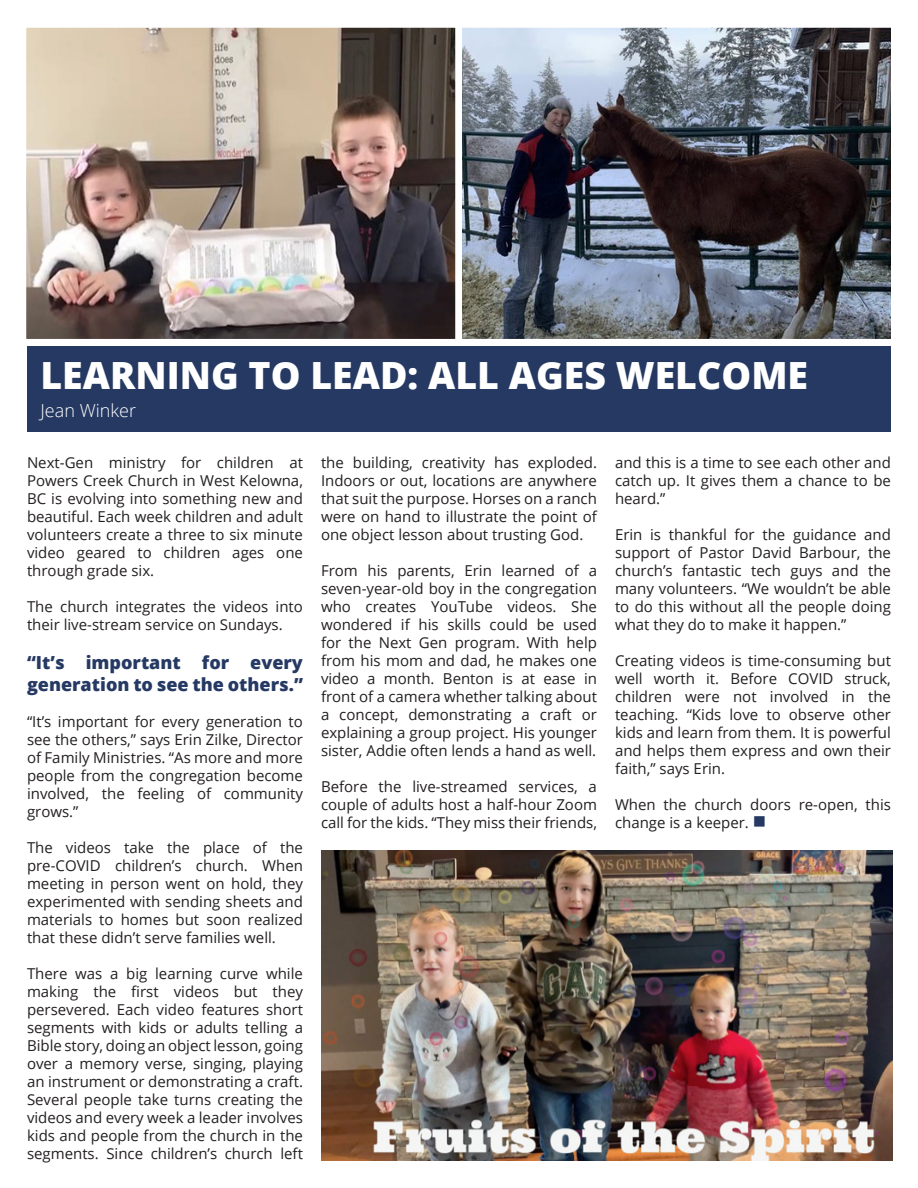
<style>
.page{position:relative;width:918px;height:1188px;background:#fff}
.page>*{position:absolute;margin:0;border:0;box-sizing:border-box;transform-origin:0 0}
.t1{font:800 37.5px "Open Sans";color:#fff}
.t2{font:800 18px/21.6px "Open Sans";color:#253963}
.t3{font:300 18px "Open Sans";color:#fff}
.t4{font:15px/18px "Open Sans";color:#231f20;text-align:justify}
.s1{color:#253963}
</style>
<div class="page">
<img style="left:321px;top:850px;width:571px;height:311px">
<img style="left:463px;top:29px;width:427px;height:309px">
<div style="left:459px;top:25px;width:435px;height:317px;border:3px solid #fff"></div>
<img style="left:27px;top:29px;width:427px;height:309px">
<div style="left:23px;top:25px;width:435px;height:317px;border:3px solid #fff"></div>
<div style="left:27px;top:346px;width:864px;height:86px;background:#253963"></div>
<p class="t1" style="left:40px;top:346px;width:769px">LEARNING TO LEAD: ALL AGES WELCOME</p>
<p class="t3" style="left:40px;top:398px;width:97px">Jean Winker</p>
<p class="t4" style="left:27px;top:453px;width:278px">Next-Gen ministry for children at Powers Creek Church in West Kelowna, BC is evolving into something new and beautiful. Each week children and adult volunteers create a three to six minute video geared to children ages one through grade six.</p>
<p class="t4" style="left:27px;top:597px;width:278px">The church integrates the videos into their live-stream service on Sundays.</p>
<p class="t2" style="left:27px;top:651px;width:277px">“It’s important for every generation to see the others.”</p>
<p class="t4" style="left:27px;top:712px;width:278px">“It’s important for every generation to see the others,” says Erin Zilke, Director of Family Ministries. “As more and more people from the congregation become involved, the feeling of community grows.”</p>
<p class="t4" style="left:27px;top:838px;width:278px">The videos take the place of the pre-COVID children’s church. When meeting in person went on hold, they experimented with sending sheets and materials to homes but soon realized that these didn’t serve families well.</p>
<p class="t4" style="left:27px;top:964px;width:278px">There was a big learning curve while making the first videos but they persevered. Each video features short segments with kids or adults telling a Bible story, doing an object lesson, going over a memory verse, singing, playing an instrument or demonstrating a craft.</p>
<p class="t4" style="left:27px;top:1090px;width:278px">Several people take turns creating the videos and every week a leader involves kids and people from the church in the segments. Since children’s church left</p>
<p class="t4" style="left:321px;top:453px;width:278px">the building, creativity has exploded.<br>Indoors or out, locations are anywhere that suit the purpose. Horses on a ranch were on hand to illustrate the point of one object lesson about trusting God.</p>
<p class="t4" style="left:321px;top:561px;width:278px">From his parents, Erin learned of a seven-year-old boy in the congregation who creates YouTube videos. She wondered if his skills could be used for the Next Gen program. With help from his mom and dad, he makes one video a month. Benton is at ease in front of a camera whether talking about a concept, demonstrating a craft or explaining a group project. His younger sister, Addie often lends a hand as well.</p>
<p class="t4" style="left:321px;top:777px;width:278px">Before the live-streamed services, a couple of adults host a half-hour Zoom call for the kids. “They miss their friends,</p>
<p class="t4" style="left:615px;top:453px;width:278px">and this is a time to see each other and catch up. It gives them a chance to be heard.”</p>
<p class="t4" style="left:615px;top:525px;width:278px">Erin is thankful for the guidance and support of Pastor David Barbour, the church’s fantastic tech guys and the many volunteers. “We wouldn’t be able to do this without all the people doing what they do to make it happen.”</p>
<p class="t4" style="left:615px;top:651px;width:278px">Creating videos is time-consuming but well worth it. Before COVID struck, children were not involved in the teaching. “Kids love to observe other kids and learn from them. It is powerful and helps them express and own their faith,” says Erin.</p>
<p class="t4" style="left:615px;top:794px;width:278px;line-height:18.8px">When the church doors re-open, this change is a keeper. <span class="s1">■</span></p>
</div>
